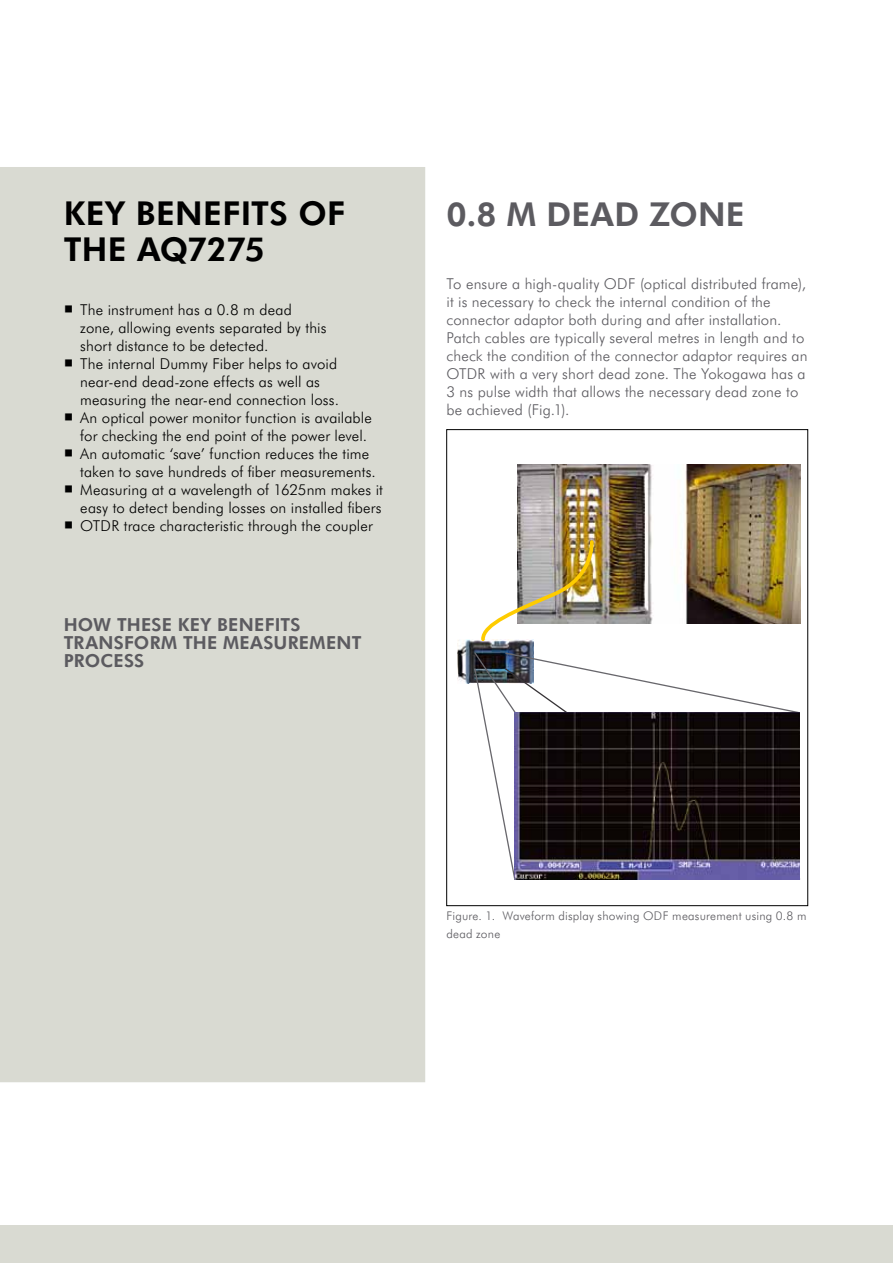
<style>
.page{position:relative;width:893px;height:1263px;background:#fff}
.page>*{position:absolute;margin:0;border:0;box-sizing:border-box;transform-origin:0 0}
.t1{font:800 33px/36px "Futura BT";letter-spacing:.015em;color:#000}
.t2{font:800 33px "Futura BT";letter-spacing:.01em;color:#5c5b60}
.t3{font:800 18px/18px "Futura BT";letter-spacing:.015em;color:#5c5b60}
.t4{font:300 15px/18px "Futura BT";letter-spacing:.01em;color:#000}
.t5{font:300 15px/18px "Futura BT";letter-spacing:.01em;color:#5c5b60}
.t6{font:300 12px/18px "Futura BT";letter-spacing:.015em;color:#5c5b60}
.s1{font-family:"Minion Pro";font-weight:400;font-size:24px}
</style>
<div class="page">
<div style="left:0;top:167px;width:425px;height:915px;background:#d9dad2"></div>
<div style="left:0;top:1225px;width:893px;height:38px;background:#d9dad2"></div>
<img style="left:457px;top:639px;width:76px;height:45px">
<svg style="left:473px;top:651px;width:327px;height:229px"></svg>
<img style="left:514px;top:712px;width:286px;height:167px">
<img style="left:518px;top:464px;width:283px;height:159px">
<img style="left:479px;top:538px;width:116px;height:105px">
<h1 class="t1" style="left:64px;top:195px;width:283px">KEY BENEFITS OF<br>THE AQ7275</h1>
<p class="t4" style="left:80px;top:301px;width:248px;text-indent:-16px"><span class="s1">■</span> The instrument has a 0.8 m dead zone, allowing events separated by this short distance to be detected.</p>
<p class="t4" style="left:80px;top:355px;width:260px;text-indent:-16px"><span class="s1">■</span> The internal Dummy Fiber helps to avoid near-end dead-zone effects as well as measuring the near-end connection loss.</p>
<p class="t4" style="left:80px;top:409px;width:293px;text-indent:-16px"><span class="s1">■</span> An optical power monitor function is available for checking the end point of the power level.</p>
<p class="t4" style="left:80px;top:445px;width:297px;text-indent:-16px"><span class="s1">■</span> An automatic ‘save’ function reduces the time taken to save hundreds of fiber measurements.</p>
<p class="t4" style="left:64px;top:481px;width:321px;text-align:right"><span class="s1">■</span> Measuring at a wavelength of 1625nm makes it easy to detect bending losses on installed fibers</p>
<p class="t4" style="left:64px;top:517px;width:311px"><span class="s1">■</span> OTDR trace characteristic through the coupler</p>
<p class="t3" style="left:64px;top:615px;width:295px">HOW THESE KEY BENEFITS<br>TRANSFORM THE MEASUREMENT<br>PROCESS</p>
<h1 class="t2" style="left:446px;top:194px;width:300px">0.8 M DEAD ZONE</h1>
<p class="t5" style="left:446px;top:274px;width:363px">To ensure a high-quality ODF (optical distributed frame), it is necessary to check the internal condition of the connector adaptor both during and after installation.<br>Patch cables are typically several metres in length and to check the condition of the connector adaptor requires an OTDR with a very short dead zone. The Yokogawa has a 3 ns pulse width that allows the necessary dead zone to be achieved (Fig.1).</p>
<p class="t6" style="left:446px;top:907px;width:362px">Figure. 1. Waveform display showing ODF measurement using 0.8 m dead zone</p>
</div>
